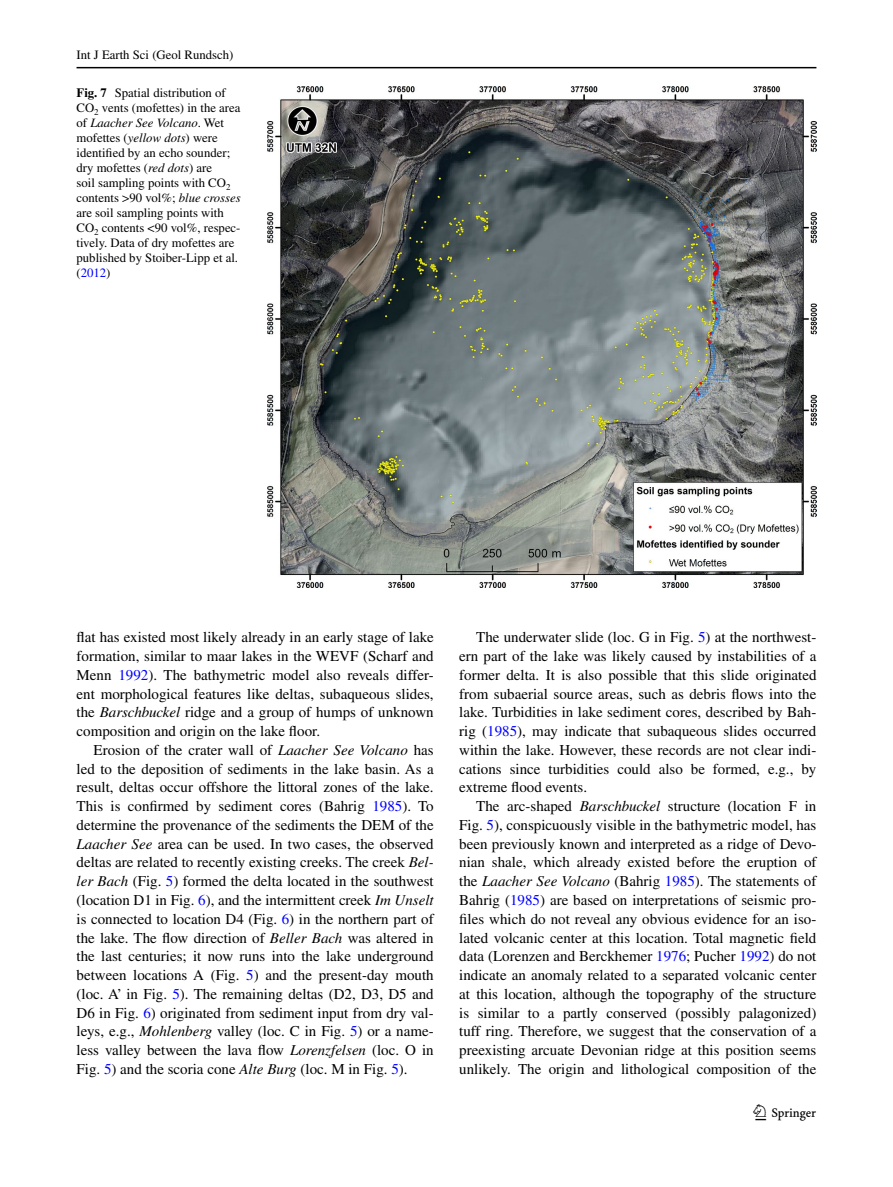
<style>
.page{position:relative;width:893px;height:1187px;background:#fff}
.page>*{position:absolute;margin:0;border:0;box-sizing:border-box;transform-origin:0 0}
.t1{font:22.5px "Springnew";color:#000}
.t2{font:15px/18.8px "Times";color:#000;text-align:justify}
.t3{font:12.75px/15px "Times";color:#000}
.s1{font-weight:700}
.s2{font-style:italic}
.s3{color:#00f}
</style>
<div class="page">
<hr style="left:77px;top:67px;width:739px;height:1px;background:#000">
<img style="left:268px;top:87px;width:548px;height:501px">
<p class="t3" style="left:77px;top:48px;width:158px">Int J Earth Sci (Geol Rundsch)</p>
<p class="t3" style="left:77px;top:85px;width:166px"><span class="s1">Fig. 7</span> Spatial distribution of<br>CO<sub>2</sub> vents (mofettes) in the area of <span class="s2">Laacher See Volcano</span>. Wet mofettes (<span class="s2">yellow dots</span>) were identified by an echo sounder; dry mofettes (<span class="s2">red dots</span>) are<br>soil sampling points with CO<sub>2 </sub>contents &gt;90 vol%; <span class="s2">blue crosses </span>are soil sampling points with<br>CO<sub>2</sub> contents &lt;90 vol%, respec&shy;tively. Data of dry mofettes are published by Stoiber-Lipp et al. (<span class="s3">2012</span>)</p>
<p class="t2" style="left:77px;top:627px;width:359px">flat has existed most likely already in an early stage of lake formation, similar to maar lakes in the WEVF (Scharf and Menn <span class="s3">1992</span>). The bathymetric model also reveals differ&shy;ent morphological features like deltas, subaqueous slides, the <span class="s2">Barschbuckel</span> ridge and a group of humps of unknown composition and origin on the lake floor.</p>
<p class="t2" style="left:77px;top:740px;width:359px;text-indent:17px">Erosion of the crater wall of <span class="s2">Laacher See Volcano</span> has led to the deposition of sediments in the lake basin. As a result, deltas occur offshore the littoral zones of the lake.<br>This is confirmed by sediment cores (Bahrig <span class="s3">1985</span>). To determine the provenance of the sediments the DEM of the <span class="s2">Laacher See</span> area can be used. In two cases, the observed deltas are related to recently existing creeks. The creek <span class="s2">Bel&shy;ler Bach</span> (Fig. <span class="s3">5</span>) formed the delta located in the southwest (location D1 in Fig. <span class="s3">6</span>), and the intermittent creek <span class="s2">Im Unselt </span>is connected to location D4 (Fig. <span class="s3">6</span>) in the northern part of the lake. The flow direction of <span class="s2">Beller Bach</span> was altered in the last centuries; it now runs into the lake underground between locations A (Fig. <span class="s3">5</span>) and the present-day mouth (loc. A’ in Fig. <span class="s3">5</span>). The remaining deltas (D2, D3, D5 and D6 in Fig. <span class="s3">6</span>) originated from sediment input from dry val&shy;leys, e.g., <span class="s2">Mohlenberg</span> valley (loc. C in Fig. <span class="s3">5</span>) or a name&shy;less valley between the lava flow <span class="s2">Lorenzfelsen</span> (loc. O in Fig. <span class="s3">5</span>) and the scoria cone <span class="s2">Alte Burg</span> (loc. M in Fig. <span class="s3">5</span>).</p>
<p class="t2" style="left:459px;top:627px;width:359px;text-indent:17px">The underwater slide (loc. G in Fig. <span class="s3">5</span>) at the northwest&shy;ern part of the lake was likely caused by instabilities of a former delta. It is also possible that this slide originated from subaerial source areas, such as debris flows into the lake. Turbidities in lake sediment cores, described by Bah&shy;rig (<span class="s3">1985</span>), may indicate that subaqueous slides occurred within the lake. However, these records are not clear indi&shy;cations since turbidities could also be formed, e.g., by extreme flood events.</p>
<p class="t2" style="left:459px;top:796px;width:359px;text-indent:17px">The arc-shaped <span class="s2">Barschbuckel</span> structure (location F in Fig. <span class="s3">5</span>), conspicuously visible in the bathymetric model, has been previously known and interpreted as a ridge of Devo&shy;nian shale, which already existed before the eruption of the <span class="s2">Laacher See Volcano</span> (Bahrig <span class="s3">1985</span>). The statements of Bahrig (<span class="s3">1985</span>) are based on interpretations of seismic pro&shy;files which do not reveal any obvious evidence for an iso&shy;lated volcanic center at this location. Total magnetic field data (Lorenzen and Berckhemer <span class="s3">1976</span>; Pucher <span class="s3">1992</span>) do not indicate an anomaly related to a separated volcanic center at this location, although the topography of the structure is similar to a partly conserved (possibly palagonized) tuff ring. Therefore, we suggest that the conservation of a preexisting arcuate Devonian ridge at this position seems unlikely. The origin and lithological composition of the</p>
<h1 class="t1" style="left:755px;top:1104px;width:62px">1 3</h1>
</div>
